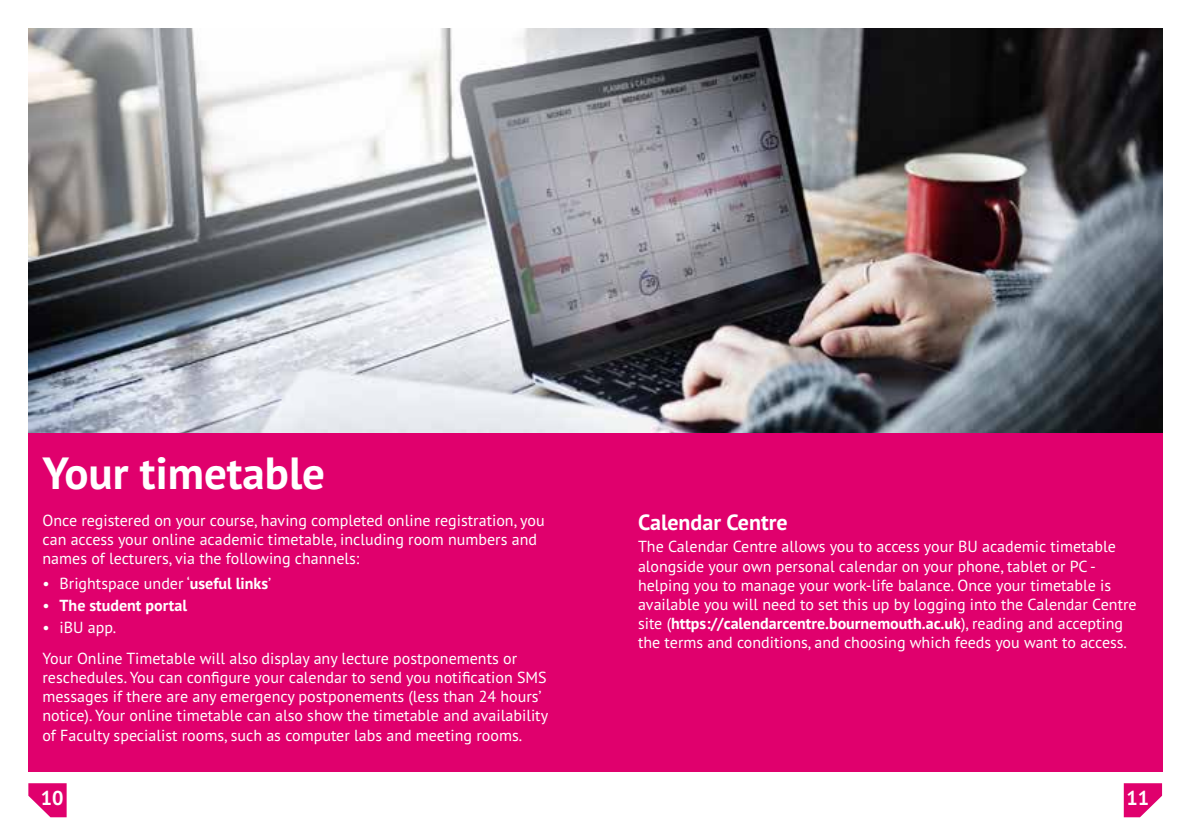
<style>
.page{position:relative;width:1191px;height:840px;background:#fff}
.page>*{position:absolute;margin:0;border:0;box-sizing:border-box;transform-origin:0 0}
.t1{font:700 45px "PT Sans Pro";color:#fff}
.t2{font:700 22px "PT Sans Pro";color:#fff}
.t3{font:700 20px "PT Sans Pro";color:#fff}
.t4{font:16px/19.2px "PT Sans Pro";color:#fff}
.t5{font:700 16px "PT Sans Pro";color:#fff}
.s1{font-weight:700}
.s2{font-weight:400}
</style>
<div class="page">
<div style="left:28px;top:28px;width:1134px;height:743px;background:#e0006d"></div>
<img style="left:28px;top:28px;width:1134px;height:404px">
<svg style="left:28px;top:783px;width:39px;height:33px"></svg>
<svg style="left:1123px;top:783px;width:39px;height:33px"></svg>
<h1 class="t1" style="left:43px;top:443px;width:284px">Your timetable</h1>
<p class="t4" style="left:43px;top:509px;width:503px">Once registered on your course, having completed online registration, you can access your online academic timetable, including room numbers and names of lecturers, via the following channels:</p>
<p class="t4" style="left:43px;top:573px;width:230px">• Brightspace under ‘<span class="s1">useful links</span>’</p>
<p class="t5" style="left:43px;top:594px;width:146px"><span class="s2">•</span> The student portal</p>
<p class="t4" style="left:43px;top:611px;width:476px;line-height:30.6px">• iBU app.<br>Your Online Timetable will also display any lecture postponements or</p>
<p class="t4" style="left:43px;top:667px;width:507px">reschedules. You can configure your calendar to send you notification SMS messages if there are any emergency postponements (less than 24 hours’ notice). Your online timetable can also show the timetable and availability of Faculty specialist rooms, such as computer labs and meeting rooms.</p>
<h2 class="t2" style="left:638px;top:508px;width:151px">Calendar Centre</h2>
<p class="t4" style="left:638px;top:536px;width:500px">The Calendar Centre allows you to access your BU academic timetable alongside your own personal calendar on your phone, tablet or PC - helping you to manage your work-life balance. Once your timetable is available you will need to set this up by logging into the Calendar Centre site (<span class="s1">https://calendarcentre.bournemouth.ac.uk</span>), reading and accepting the terms and conditions, and choosing which feeds you want to access.</p>
<p class="t3" style="left:41px;top:784px;width:24px">10</p>
<p class="t3" style="left:1126px;top:784px;width:24px">11</p>
</div>
